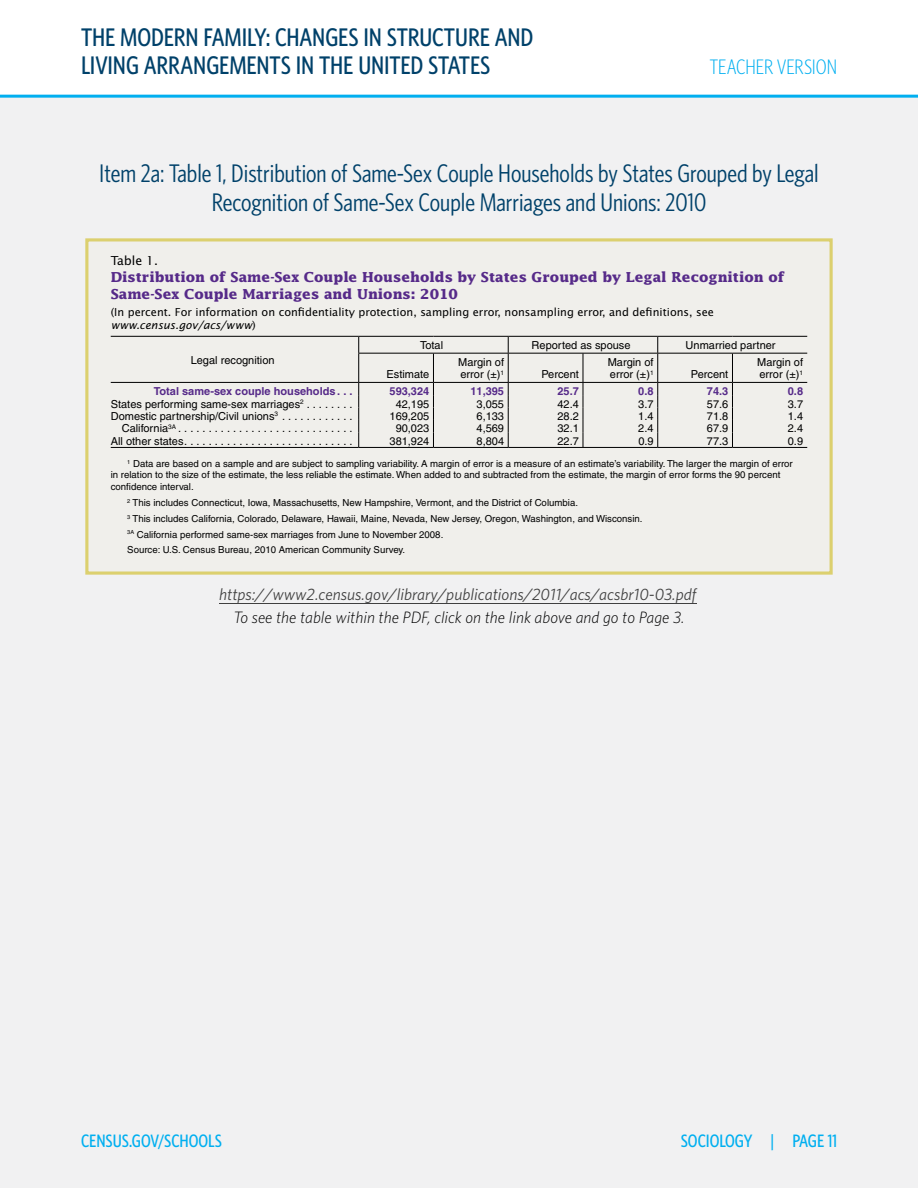
<style>
.page{position:relative;width:918px;height:1188px;background:#fff}
.page>*{position:absolute;margin:0;border:0;box-sizing:border-box;transform-origin:0 0}
.t1{font:condensed 25.5px/28.5px "Whitney HTF";color:#00416a;text-align:center}
.t2{font:500 condensed 25.5px/28.5px "Whitney HTF";letter-spacing:-.005em;color:#00416a}
.t3{font:300 condensed 21px "Whitney HTF";letter-spacing:-.005em;color:#00aff0}
.t4{font:500 condensed 18px "Whitney HTF";color:#00aff0}
.t5{font:italic 16.5px "Whitney";color:#404040}
.Item_Body{font:italic 300 16.5px "Whitney HTF";color:#000}
.t6{font:700 13.8px/17.2px "Lucida";color:#5c2d91}
.t7{font:12.45px/17.2px "Lucida Sans";color:#000}
.t8{font:10.95px "Helvetica";color:#000}
.t9{font:10.95px/13.8px "Lucida Sans";color:#000}
.t10{font:700 10.95px "Helvetica";color:#5c2d91}
.t11{font:9.6px/15.9px "Helvetica";color:#000}
.s1{font-style:italic}
</style>
<div class="page">
<div style="left:0;top:96px;width:918px;height:1092px;background:#f1f1f2"></div>
<hr style="left:0;top:95px;width:918px;height:3px;background:#00aff0">
<div style="left:87px;top:240px;width:744px;height:333px;background:#f0efeb"></div>
<hr style="left:358px;top:353px;width:75px;height:1px;background:#000">
<hr style="left:433px;top:353px;width:75px;height:1px;background:#000">
<hr style="left:508px;top:353px;width:75px;height:1px;background:#000">
<hr style="left:583px;top:353px;width:75px;height:1px;background:#000">
<hr style="left:658px;top:353px;width:74px;height:1px;background:#000">
<hr style="left:732px;top:353px;width:75px;height:1px;background:#000">
<svg style="left:358px;top:337px;width:1px;height:110px"></svg>
<svg style="left:732px;top:354px;width:1px;height:93px"></svg>
<svg style="left:433px;top:354px;width:1px;height:93px"></svg>
<svg style="left:508px;top:337px;width:1px;height:110px"></svg>
<svg style="left:583px;top:354px;width:1px;height:93px"></svg>
<svg style="left:657px;top:337px;width:1px;height:110px"></svg>
<hr style="left:111px;top:336px;width:248px;height:1px;background:#000">
<hr style="left:359px;top:336px;width:74px;height:1px;background:#000">
<hr style="left:433px;top:336px;width:75px;height:1px;background:#000">
<hr style="left:508px;top:336px;width:75px;height:1px;background:#000">
<hr style="left:583px;top:336px;width:75px;height:1px;background:#000">
<hr style="left:658px;top:336px;width:74px;height:1px;background:#000">
<hr style="left:732px;top:336px;width:75px;height:1px;background:#000">
<hr style="left:111px;top:447px;width:248px;height:1px;background:#000">
<hr style="left:359px;top:447px;width:74px;height:1px;background:#000">
<hr style="left:433px;top:447px;width:75px;height:1px;background:#000">
<hr style="left:508px;top:447px;width:75px;height:1px;background:#000">
<hr style="left:583px;top:447px;width:75px;height:1px;background:#000">
<hr style="left:658px;top:447px;width:74px;height:1px;background:#000">
<hr style="left:732px;top:447px;width:75px;height:1px;background:#000">
<hr style="left:359px;top:382px;width:74px;height:1px;background:#000">
<hr style="left:433px;top:382px;width:75px;height:1px;background:#000">
<hr style="left:508px;top:382px;width:75px;height:1px;background:#000">
<hr style="left:583px;top:382px;width:75px;height:1px;background:#000">
<hr style="left:658px;top:382px;width:74px;height:1px;background:#000">
<hr style="left:732px;top:382px;width:75px;height:1px;background:#000">
<hr style="left:111px;top:382px;width:248px;height:1px;background:#000">
<div style="left:85px;top:238px;width:748px;height:337px;border:3px solid #e9dd76"></div>
<hr style="left:219px;top:603px;width:478px;height:1px;background:#404040">
<h1 class="t2" style="left:81px;top:22px;width:454px">THE MODERN FAMILY: CHANGES IN STRUCTURE AND<br>LIVING ARRANGEMENTS IN THE UNITED STATES</h1>
<h2 class="t3" style="left:710px;top:56px;width:129px">TEACHER VERSION</h2>
<h1 class="t1" style="left:99px;top:159px;width:721px">Item 2a: Table 1, Distribution of Same-Sex Couple Households by States Grouped by Legal<br>Recognition of Same-Sex Couple Marriages and Unions: 2010</h1>
<p class="t7" style="left:111px;top:252px;width:49px">Table 1.</p>
<h3 class="t6" style="left:111px;top:268px;width:675px">Distribution of Same-Sex Couple Households by States Grouped by Legal Recognition of<br>Same-Sex Couple Marriages and Unions: 2010</h3>
<p class="t9" style="left:111px;top:305px;width:605px">(In percent. For information on confidentiality protection, sampling error, nonsampling error, and definitions, see <span class="s1">www.census.gov/acs/www</span>)</p>
<p class="t8" style="left:420px;top:339px;width:25px">Total</p>
<p class="t8" style="left:532px;top:339px;width:100px">Reported as spouse</p>
<p class="t8" style="left:686px;top:339px;width:91px">Unmarried partner</p>
<p class="t8" style="left:191px;top:353px;width:85px">Legal recognition</p>
<p class="t8" style="left:458px;top:356px;width:47px">Margin of</p>
<p class="t8" style="left:608px;top:356px;width:47px">Margin of</p>
<p class="t8" style="left:757px;top:356px;width:47px">Margin of</p>
<p class="t8" style="left:387px;top:368px;width:44px">Estimate</p>
<p class="t8" style="left:460px;top:368px;width:45px">error (±)<sup>1</sup></p>
<p class="t8" style="left:541px;top:368px;width:39px">Percent</p>
<p class="t8" style="left:610px;top:368px;width:45px">error (±)<sup>1</sup></p>
<p class="t8" style="left:691px;top:368px;width:39px">Percent</p>
<p class="t8" style="left:759px;top:368px;width:45px">error (±)<sup>1</sup></p>
<p class="t10" style="left:154px;top:385px;width:200px">Total same-sex couple households . . .</p>
<p class="t10" style="left:390px;top:385px;width:41px">593,324</p>
<p class="t10" style="left:470px;top:385px;width:35px">11,395</p>
<p class="t10" style="left:557px;top:385px;width:23px">25.7</p>
<p class="t10" style="left:638px;top:385px;width:17px">0.8</p>
<p class="t10" style="left:707px;top:385px;width:23px">74.3</p>
<p class="t10" style="left:788px;top:385px;width:17px">0.8</p>
<p class="t8" style="left:111px;top:397px;width:243px">States performing same-sex marriages<sup>2</sup> . . . . . . . .</p>
<p class="t8" style="left:396px;top:397px;width:35px">42,195</p>
<p class="t8" style="left:477px;top:397px;width:29px">3,055</p>
<p class="t8" style="left:557px;top:397px;width:23px">42.4</p>
<p class="t8" style="left:638px;top:397px;width:17px">3.7</p>
<p class="t8" style="left:707px;top:397px;width:23px">57.6</p>
<p class="t8" style="left:788px;top:397px;width:17px">3.7</p>
<p class="t8" style="left:111px;top:410px;width:243px">Domestic partnership/Civil unions<sup>3</sup> . . . . . . . . . . . .</p>
<p class="t8" style="left:390px;top:410px;width:41px">169,205</p>
<p class="t8" style="left:477px;top:410px;width:29px">6,133</p>
<p class="t8" style="left:557px;top:410px;width:23px">28.2</p>
<p class="t8" style="left:638px;top:410px;width:17px">1.4</p>
<p class="t8" style="left:707px;top:410px;width:23px">71.8</p>
<p class="t8" style="left:788px;top:410px;width:17px">1.4</p>
<p class="t8" style="left:122px;top:422px;width:232px">California<sup>3A</sup> .............................</p>
<p class="t8" style="left:396px;top:422px;width:35px">90,023</p>
<p class="t8" style="left:477px;top:422px;width:29px">4,569</p>
<p class="t8" style="left:557px;top:422px;width:23px">32.1</p>
<p class="t8" style="left:638px;top:422px;width:17px">2.4</p>
<p class="t8" style="left:707px;top:422px;width:23px">67.9</p>
<p class="t8" style="left:788px;top:422px;width:17px">2.4</p>
<p class="t8" style="left:111px;top:434px;width:243px">All other states ............................</p>
<p class="t8" style="left:390px;top:434px;width:41px">381,924</p>
<p class="t8" style="left:477px;top:434px;width:29px">8,804</p>
<p class="t8" style="left:557px;top:434px;width:23px">22.7</p>
<p class="t8" style="left:638px;top:434px;width:17px">0.9</p>
<p class="t8" style="left:707px;top:434px;width:23px">77.3</p>
<p class="t8" style="left:788px;top:434px;width:17px">0.9</p>
<p class="t11" style="left:111px;top:457px;width:684px;line-height:11.7px;text-indent:17px"><sup>1</sup> Data are based on a sample and are subject to sampling variability. A margin of error is a measure of an estimate’s variability. The larger the margin of error in relation to the size of the estimate, the less reliable the estimate. When added to and subtracted from the estimate, the margin of error forms the 90 percent confidence interval.</p>
<p class="t11" style="left:127px;top:495px;width:517px"><sup>2</sup> This includes Connecticut, Iowa, Massachusetts, New Hampshire, Vermont, and the District of Columbia.<br><sup>3</sup> This includes California, Colorado, Delaware, Hawaii, Maine, Nevada, New Jersey, Oregon, Washington, and Wisconsin.<br><sup>3A</sup> California performed same-sex marriages from June to November 2008.<br>Source: U.S. Census Bureau, 2010 American Community Survey.</p>
<p class="t7" style="left:111px;top:588px;width:210px">household with children contained</p>
<p class="t7" style="left:351px;top:588px;width:218px">adopted, or stepchildren. In 2010, about 9 out of 10 married opposite-</p>
<h3 class="t5" style="left:219px;top:584px;width:479px">https://www2.census.gov/library/publications/2011/acs/acsbr10-03.pdf</h3>
<p class="Item_Body" style="left:233px;top:608px;width:453px">To see the table within the PDF, click on the link above and go to Page 3.</p>
<h3 class="t4" style="left:81px;top:1130px;width:142px">CENSUS.GOV/SCHOOLS</h3>
<h3 class="t4" style="left:681px;top:1130px;width:158px">SOCIOLOGY | PAGE 11</h3>
</div>
